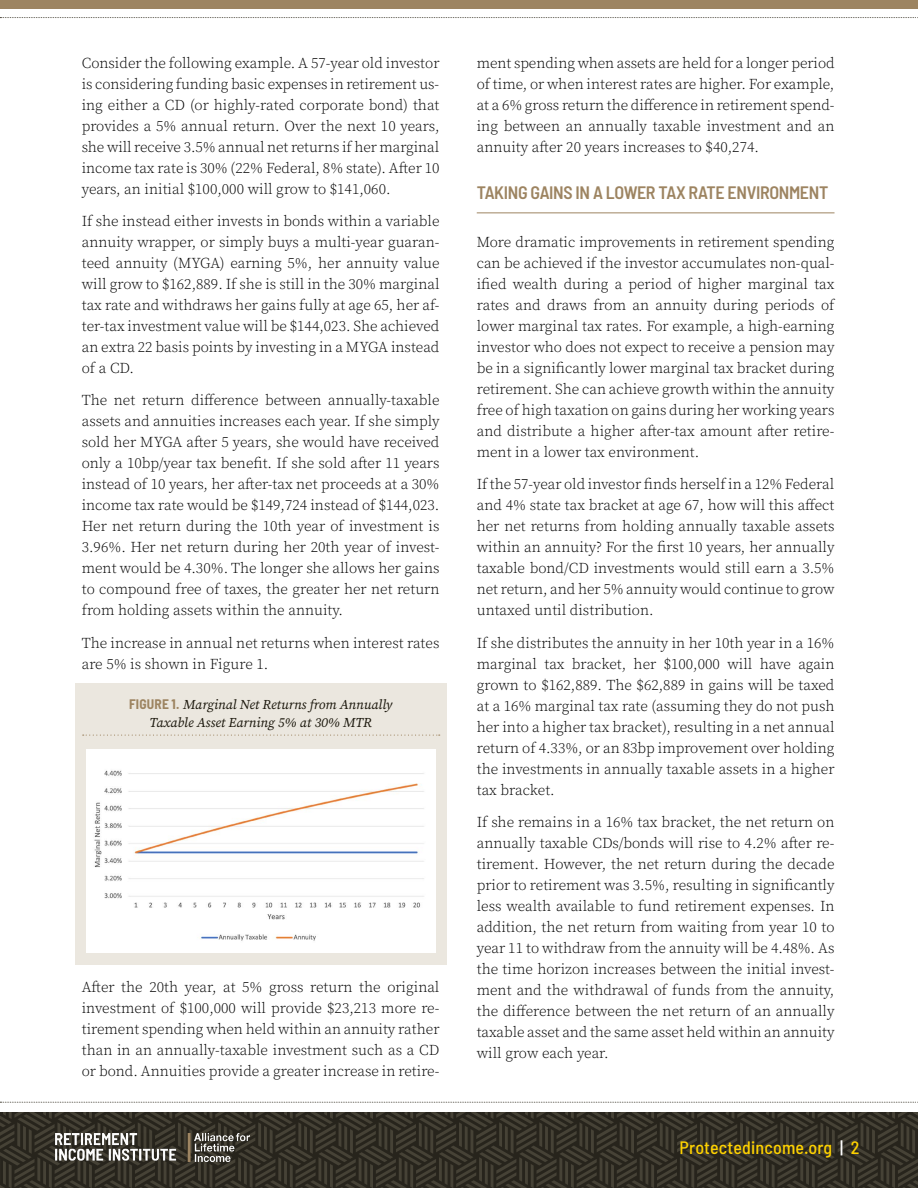
<style>
.page{position:relative;width:918px;height:1188px;background:#fff}
.page>*{position:absolute;margin:0;border:0;box-sizing:border-box;transform-origin:0 0}
.t1{font:600 semi-condensed 18px "Barlow";letter-spacing:-.02em;color:#9d8461}
.t2{font:500 semi-condensed 18px "Barlow";letter-spacing:.01em;color:#ffd200}
.t3{font:300 15px/21px "Source Serif Pro";color:#000;text-align:justify}
.t4{font:italic 13.5px/18px "Source Serif Variable";color:#1b170c;text-align:center}
.s1{font-family:"Barlow";font-weight:700;font-style:normal;font-stretch:semi-condensed;color:#9d8461}
.s2{color:#fff}
</style>
<div class="page">
<svg style="left:0;top:1112px;width:918px;height:76px;background:#343027"></svg>
<svg style="left:0;top:1102px;width:918px;height:1px"></svg>
<svg style="left:0;top:17px;width:918px;height:1px"></svg>
<div style="left:0;top:0;width:918px;height:9px;background:#9d8461"></div>
<img style="left:55px;top:1134px;width:195px;height:27px">
<hr style="left:477px;top:213px;width:358px;height:1px;background:#9d8461">
<div style="left:75px;top:684px;width:372px;height:281px;background:#ebe7df"></div>
<svg style="left:83px;top:735px;width:357px;height:1px"></svg>
<div style="left:86px;top:749px;width:350px;height:203px;background:#fff"></div>
<img style="left:94px;top:770px;width:330px;height:171px">
<p class="t3" style="left:82px;top:52px;width:359px">Consider the following example. A 57-year old investor is considering funding basic expenses in retirement us&shy;ing either a CD (or highly-rated corporate bond) that provides a 5% annual return. Over the next 10 years, she will receive 3.5% annual net returns if her marginal income tax rate is 30% (22% Federal, 8% state). After 10 years, an initial $100,000 will grow to $141,060.</p>
<p class="t3" style="left:82px;top:211px;width:359px">If she instead either invests in bonds within a variable annuity wrapper, or simply buys a multi-year guaran&shy;teed annuity (MYGA) earning 5%, her annuity value will grow to $162,889. If she is still in the 30% marginal tax rate and withdraws her gains fully at age 65, her af&shy;ter-tax investment value will be $144,023. She achieved an extra 22 basis points by investing in a MYGA instead of a CD.</p>
<p class="t3" style="left:82px;top:390px;width:359px">The net return difference between annually-taxable assets and annuities increases each year. If she simply sold her MYGA after 5 years, she would have received only a 10bp/year tax benefit. If she sold after 11 years instead of 10 years, her after-tax net proceeds at a 30% income tax rate would be $149,724 instead of $144,023.<br>Her net return during the 10th year of investment is 3.96%. Her net return during her 20th year of invest&shy;ment would be 4.30%. The longer she allows her gains to compound free of taxes, the greater her net return from holding assets within the annuity.</p>
<p class="t3" style="left:82px;top:632px;width:359px">The increase in annual net returns when interest rates are 5% is shown in Figure 1.</p>
<p class="t4" style="left:129px;top:695px;width:265px"><span class="s1">FIGURE 1.</span> Marginal Net Returns from Annually<br>Taxable Asset Earning 5% at 30% MTR</p>
<p class="t3" style="left:82px;top:977px;width:359px">After the 20th year, at 5% gross return the original investment of $100,000 will provide $23,213 more re&shy;tirement spending when held within an annuity rather than in an annually-taxable investment such as a CD or bond. Annuities provide a greater increase in retire-</p>
<p class="t3" style="left:477px;top:52px;width:359px">ment spending when assets are held for a longer period of time, or when interest rates are higher. For example, at a 6% gross return the difference in retirement spend&shy;ing between an annually taxable investment and an annuity after 20 years increases to $40,274.</p>
<p class="t1" style="left:477px;top:180px;width:353px">TAKING GAINS IN A LOWER TAX RATE ENVIRONMENT</p>
<p class="t3" style="left:477px;top:232px;width:359px">More dramatic improvements in retirement spending can be achieved if the investor accumulates non-qual&shy;ified wealth during a period of higher marginal tax rates and draws from an annuity during periods of lower marginal tax rates. For example, a high-earning investor who does not expect to receive a pension may be in a significantly lower marginal tax bracket during retirement. She can achieve growth within the annuity free of high taxation on gains during her working years and distribute a higher after-tax amount after retire&shy;ment in a lower tax environment.</p>
<p class="t3" style="left:477px;top:474px;width:359px">If the 57-year old investor finds herself in a 12% Federal and 4% state tax bracket at age 67, how will this affect her net returns from holding annually taxable assets within an annuity? For the first 10 years, her annually taxable bond/CD investments would still earn a 3.5% net return, and her 5% annuity would continue to grow untaxed until distribution.</p>
<p class="t3" style="left:477px;top:632px;width:359px">If she distributes the annuity in her 10th year in a 16% marginal tax bracket, her $100,000 will have again grown to $162,889. The $62,889 in gains will be taxed at a 16% marginal tax rate (assuming they do not push her into a higher tax bracket), resulting in a net annual return of 4.33%, or an 83bp improvement over holding the investments in annually taxable assets in a higher tax bracket.</p>
<p class="t3" style="left:477px;top:812px;width:359px">If she remains in a 16% tax bracket, the net return on annually taxable CDs/bonds will rise to 4.2% after re&shy;tirement. However, the net return during the decade prior to retirement was 3.5%, resulting in significantly less wealth available to fund retirement expenses. In addition, the net return from waiting from year 10 to year 11 to withdraw from the annuity will be 4.48%. As the time horizon increases between the initial invest&shy;ment and the withdrawal of funds from the annuity, the difference between the net return of an annually taxable asset and the same asset held within an annuity will grow each year.</p>
<p class="t2" style="left:680px;top:1136px;width:181px">Protectedincome.org <span class="s2">|</span> 2</p>
</div>
